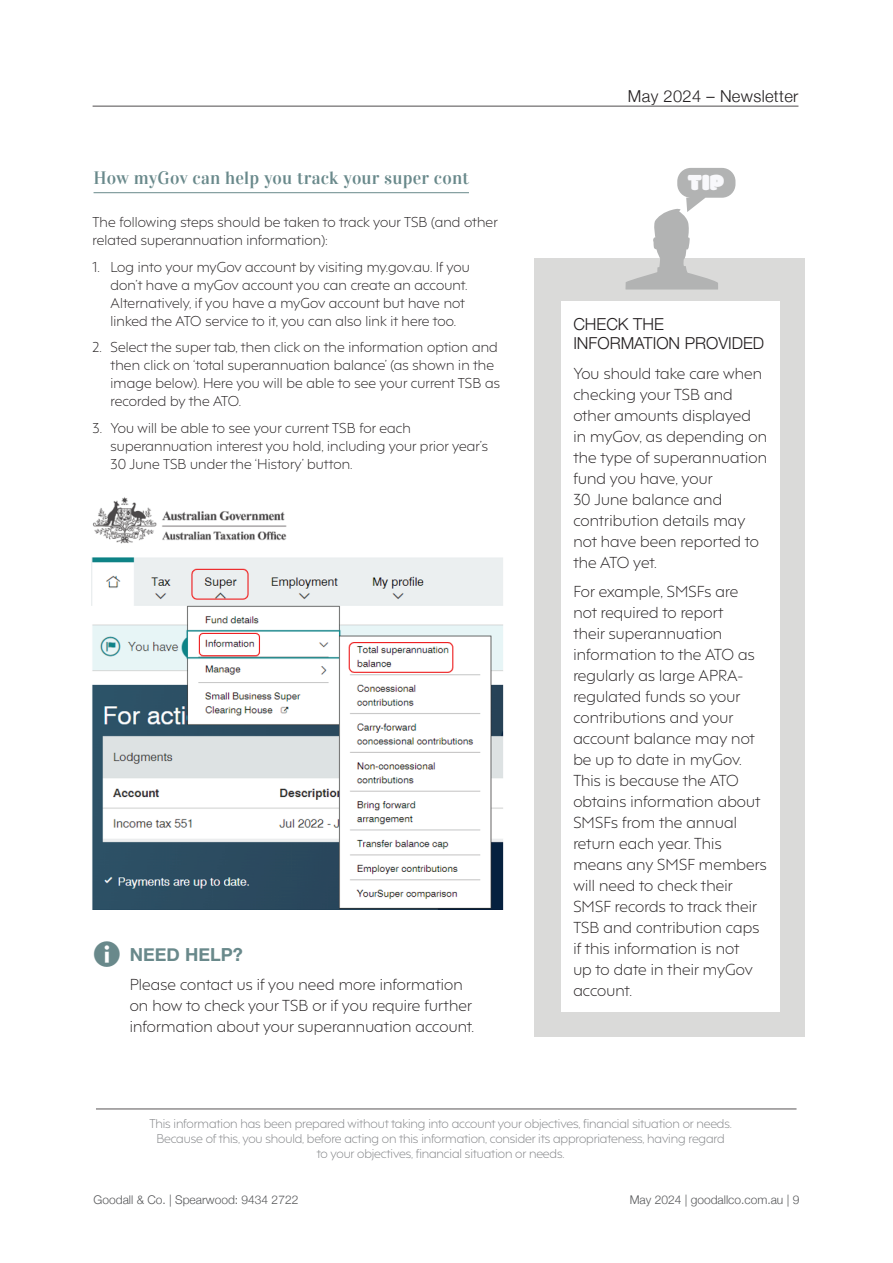
<style>
.page{position:relative;width:893px;height:1263px;background:#fff}
.page>*{position:absolute;margin:0;border:0;box-sizing:border-box;transform-origin:0 0}
.t1{font:129px "Modern Pictograms";color:#b2b3b3}
.t2{font:39.3px "Modern Pictograms";color:#69898b}
.t3{font:23.85px "Modak";color:#f8f8fb}
.t4{font:18px "Vidaloka";letter-spacing:.01em;color:#69898b}
.t5{font:700 18px "Helvetica Neue";color:#69898b}
.t6{font:300 16.5px/19.8px "Helvetica Neue";color:#231f20}
.t7{font:300 16.5px "Helvetica Neue";letter-spacing:.02em;color:#231f20}
.t8{font:300 15px/21px "F37 Hooj";letter-spacing:.01em;color:#231f20}
.t9{font:300 13.5px/18px "F37 Hooj";letter-spacing:.01em;color:#231f20}
.t10{font:300 12px/15px "F37 Hooj";letter-spacing:-.01em;color:#808285;text-align:center}
.t11{font:300 12px "Helvetica Neue";color:#57585a}
</style>
<div class="page">
<hr style="left:93px;top:106px;width:705px;height:1px;background:#231f20">
<div style="left:534px;top:258px;width:271px;height:778px;background:#dadad9"></div>
<img style="left:92px;top:497px;width:412px;height:413px">
<hr style="left:94px;top:192px;width:375px;height:1px;background:#69898b">
<svg style="left:677px;top:168px;width:59px;height:44px"></svg>
<div style="left:561px;top:302px;width:219px;height:710px;background:#fff"></div>
<hr style="left:96px;top:1108px;width:700px;height:1px;background:#231f20">
<p class="t4" style="left:94px;top:167px;width:377px">How myGov can help you track your super cont</p>
<p class="t9" style="left:93px;top:212px;width:407px">The following steps should be taken to track your TSB (and other related superannuation information):</p>
<p class="t9" style="left:111px;top:256px;width:361px;text-indent:-18px">1. Log into your myGov account by visiting my.gov.au. If you don’t have a myGov account you can create an account.<br>Alternatively, if you have a myGov account but have not linked the ATO service to it, you can also link it here too.</p>
<p class="t9" style="left:111px;top:337px;width:391px;text-indent:-18px">2. Select the super tab, then click on the information option and then click on ‘total superannuation balance’ (as shown in the image below). Here you will be able to see your current TSB as recorded by the ATO.</p>
<p class="t9" style="left:111px;top:417px;width:379px;text-indent:-18px">3. You will be able to see your current TSB for each superannuation interest you hold, including your prior year’s<br>30 June TSB under the ‘History’ button.</p>
<h2 class="t2" style="left:92px;top:935px;width:32px">=</h2>
<p class="t5" style="left:130px;top:940px;width:115px">NEED HELP?</p>
<p class="t8" style="left:130px;top:972px;width:346px">Please contact us if you need more information on how to check your TSB or if you require further information about your superannuation account.</p>
<p class="t7" style="left:628px;top:83px;width:172px">May 2024 – Newsletter</p>
<h3 class="t3" style="left:688px;top:168px;width:38px">TIP</h3>
<h1 class="t1" style="left:622px;top:187px;width:102px">f</h1>
<p class="t6" style="left:573px;top:313px;width:192px">CHECK THE<br>INFORMATION PROVIDED</p>
<p class="t8" style="left:573px;top:361px;width:195px">You should take care when checking your TSB and other amounts displayed in myGov, as depending on the type of superannuation fund you have, your<br>30 June balance and contribution details may not have been reported to the ATO yet.</p>
<p class="t8" style="left:573px;top:580px;width:195px">For example, SMSFs are<br>not required to report<br>their superannuation information to the ATO as regularly as large APRA&shy;regulated funds so your contributions and your account balance may not be up to date in myGov.<br>This is because the ATO obtains information about<br>SMSFs from the annual return each year. This means any SMSF members will need to check their<br>SMSF records to track their<br>TSB and contribution caps if this information is not<br>up to date in their myGov account.</p>
<p class="t10" style="left:149px;top:1115px;width:584px">This information has been prepared without taking into account your objectives, financial situation or needs.<br>Because of this, you should, before acting on this information, consider its appropriateness, having regard<br>to your objectives, financial situation or needs.</p>
<p class="t11" style="left:94px;top:1190px;width:206px">Goodall &amp; Co. | Spearwood: 9434 2722</p>
<p class="t11" style="left:630px;top:1190px;width:171px">May 2024 | goodallco.com.au | 9</p>
</div>
